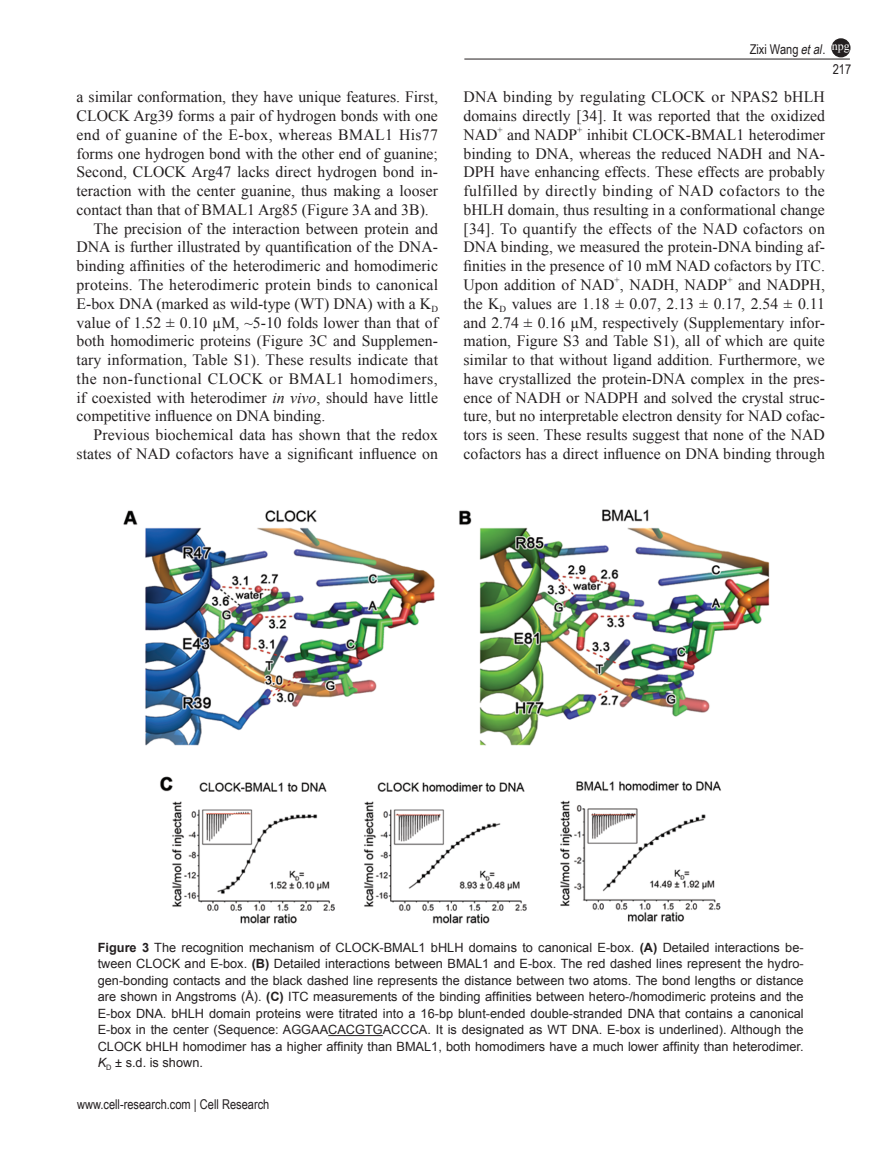
<style>
.page{position:relative;width:893px;height:1170px;background:#fff}
.page>*{position:absolute;margin:0;border:0;box-sizing:border-box;transform-origin:0 0}
.t1{font:15.75px/18.8px "Times New Roman PSMT2";color:#231f20;text-align:justify}
.t2{font:15.75px/18.8px "Times New Roman";color:#231f20}
.t3{font:15.75px "Times New Roman PSMT2";letter-spacing:.025em;color:#231f20}
.t4{font:13.5px "Arial Narrow";color:#231f20}
.t5{font:12.75px/16.5px "Arial";color:#231f20}
.t6{font:12.75px "Arial MT2";color:#231f20}
.t7{font:12px "Times New Roman PSMT2";color:#fff}
.t8{font:9.15px "Times New Roman PSMT2";color:#231f20}
.s1{font-style:italic}
.s2{font-family:"Times New Roman";font-style:italic}
.s3{font-family:"Arial";font-weight:700}
.s4{font-family:"Arial MT2"}
.s5{font-weight:700}
.s6{font-family:"Arial";font-style:italic}
</style>
<div class="page">
<hr style="left:464px;top:59px;width:386px;height:1px;background:#231f20">
<div style="left:832px;top:39px;width:18px;height:18px;background:#231f20;border-radius:50%"></div>
<div style="left:831px;top:38px;width:19px;height:19px;border:2px solid #231f20;border-radius:50%"></div>
<hr style="left:328px;top:1034px;width:55px;height:1px;background:#231f20">
<img style="left:123px;top:509px;width:647px;height:415px">
<p class="t7" style="left:832px;top:38px;width:19px">npg</p>
<p class="t4" style="left:750px;top:40px;width:77px">Zixi Wang <span class="s1">etal</span>.</p>
<p class="t1" style="left:77px;top:87px;width:363px">a similar conformation, they have unique features. First,</p>
<p class="t1" style="left:77px;top:106px;width:363px">CLOCK Arg39 forms a pair of hydrogen bonds with one</p>
<p class="t3" style="left:77px;top:124px;width:363px">end of guanine of the E-box, whereas BMAL1 His77</p>
<p class="t1" style="left:77px;top:144px;width:363px">forms one hydrogen bond with the other end of guanine;</p>
<p class="t1" style="left:77px;top:162px;width:363px">Second, CLOCK Arg47 lacks direct hydrogen bond in-</p>
<p class="t1" style="left:77px;top:181px;width:363px">teraction with the center guanine, thus making a looser</p>
<p class="t1" style="left:77px;top:200px;width:354px">contact than that of BMAL1 Arg85 (Figure 3A and 3B).</p>
<p class="t1" style="left:94px;top:219px;width:346px">The precision of the interaction between protein and</p>
<p class="t2" style="left:77px;top:237px;width:363px">DNA is further illustrated by quantification of the DNA&shy;binding affinities of the heterodimeric and homodimeric</p>
<p class="t1" style="left:77px;top:275px;width:363px">proteins. The heterodimeric protein binds to canonical<br>E-box DNA (marked as wild-type (WT) DNA) with a K<sub>D</sub></p>
<p class="t2" style="left:77px;top:312px;width:363px">value of 1.52 ± 0.10 µM, ~5-10 folds lower than that of</p>
<p class="t1" style="left:77px;top:331px;width:363px">both homodimeric proteins (Figure 3C and Supplemen&shy;tary information, Table S1). These results indicate that the non-functional CLOCK or BMAL1 homodimers, if coexisted with heterodimer <span class="s2">in vivo</span>, should have little</p>
<p class="t2" style="left:77px;top:406px;width:250px">competitive influence on DNA binding.</p>
<p class="t1" style="left:94px;top:425px;width:346px">Previous biochemical data has shown that the redox</p>
<p class="t2" style="left:77px;top:444px;width:363px">states of NAD cofactors have a significant influence on</p>
<p class="t4" style="left:833px;top:59px;width:20px">217</p>
<p class="t1" style="left:463px;top:87px;width:363px">DNA binding by regulating CLOCK or NPAS2 bHLH domains directly [34]. It was reported that the oxidized NAD</p>
<p class="t8" style="left:498px;top:123px;width:7px">+</p>
<p class="t1" style="left:507px;top:125px;width:72px">and NADP</p>
<p class="t8" style="left:577px;top:123px;width:7px">+</p>
<p class="t1" style="left:463px;top:125px;width:363px;text-indent:123px">inhibit CLOCK-BMAL1 heterodimer binding to DNA, whereas the reduced NADH and NA-DPH have enhancing effects. These effects are probably fulfilled by directly binding of NAD cofactors to the bHLH domain, thus resulting in a conformational change [34]. To quantify the effects of the NAD cofactors on DNA binding, we measured the protein-DNA binding af-</p>
<p class="t2" style="left:463px;top:256px;width:363px">finities in the presence of 10 mM NAD cofactors by ITC.</p>
<p class="t1" style="left:463px;top:275px;width:265px">Upon addition of NAD , NADH, NADP</p>
<p class="t8" style="left:614px;top:273px;width:7px">+</p>
<p class="t8" style="left:727px;top:273px;width:7px">+</p>
<p class="t1" style="left:463px;top:275px;width:363px;text-indent:275px">and NADPH, the K<sub>D</sub> values are 1.18 ± 0.07, 2.13 ± 0.17, 2.54 ± 0.11 and 2.74 ± 0.16 µM, respectively (Supplementary infor&shy;mation, Figure S3 and Table S1), all of which are quite similar to that without ligand addition. Furthermore, we have crystallized the protein-DNA complex in the pres&shy;ence of NADH or NADPH and solved the crystal struc&shy;ture, but no interpretable electron density for NAD cofac&shy;tors is seen. These results suggest that none of the NAD</p>
<p class="t2" style="left:463px;top:444px;width:363px">cofactors has a direct influence on DNA binding through</p>
<p class="t6" style="left:98px;top:938px;width:707px"><span class="s3">Figure 3</span> The recognition mechanism of CLOCK-BMAL1 bHLH domains to canonical E-box. <span class="s3">(A)</span> Detailed interactions be-</p>
<p class="t5" style="left:98px;top:955px;width:707px"><span class="s4">tween CLOCK and E-box.</span> <span class="s5">(B)</span> Detailed interactions between BMAL1 and E-box. The red dashed lines represent the hydro<span class="s4">-</span></p>
<p class="t6" style="left:98px;top:971px;width:707px">gen-bonding contacts and the black dashed line represents the distance between two atoms. The bond lengths or distance</p>
<p class="t5" style="left:98px;top:988px;width:707px"><span class="s4">are shown in Angstroms (Å).</span> <span class="s5">(C)</span> ITC measurements of the binding affinities between hetero-/homodimeric proteins and the</p>
<p class="t6" style="left:98px;top:1004px;width:707px">E-box DNA. bHLH domain proteins were titrated into a 16-bp blunt-ended double-stranded DNA that contains a canonical</p>
<p class="t5" style="left:98px;top:1021px;width:707px">E-box in the center (Sequence: AGGAACACGTGACCCA. It is designated as WT DNA. E-box is underlined). Although the<br>CLOCK bHLH homodimer has a higher affinity than BMAL1, both homodimers have a much lower affinity than heterodimer.</p>
<p class="t6" style="left:98px;top:1054px;width:107px"><span class="s6">K</span><sub>D</sub> ± s.d. is shown.</p>
<p class="t4" style="left:77px;top:1094px;width:194px">www.cell-research.com | Cell Research</p>
</div>
